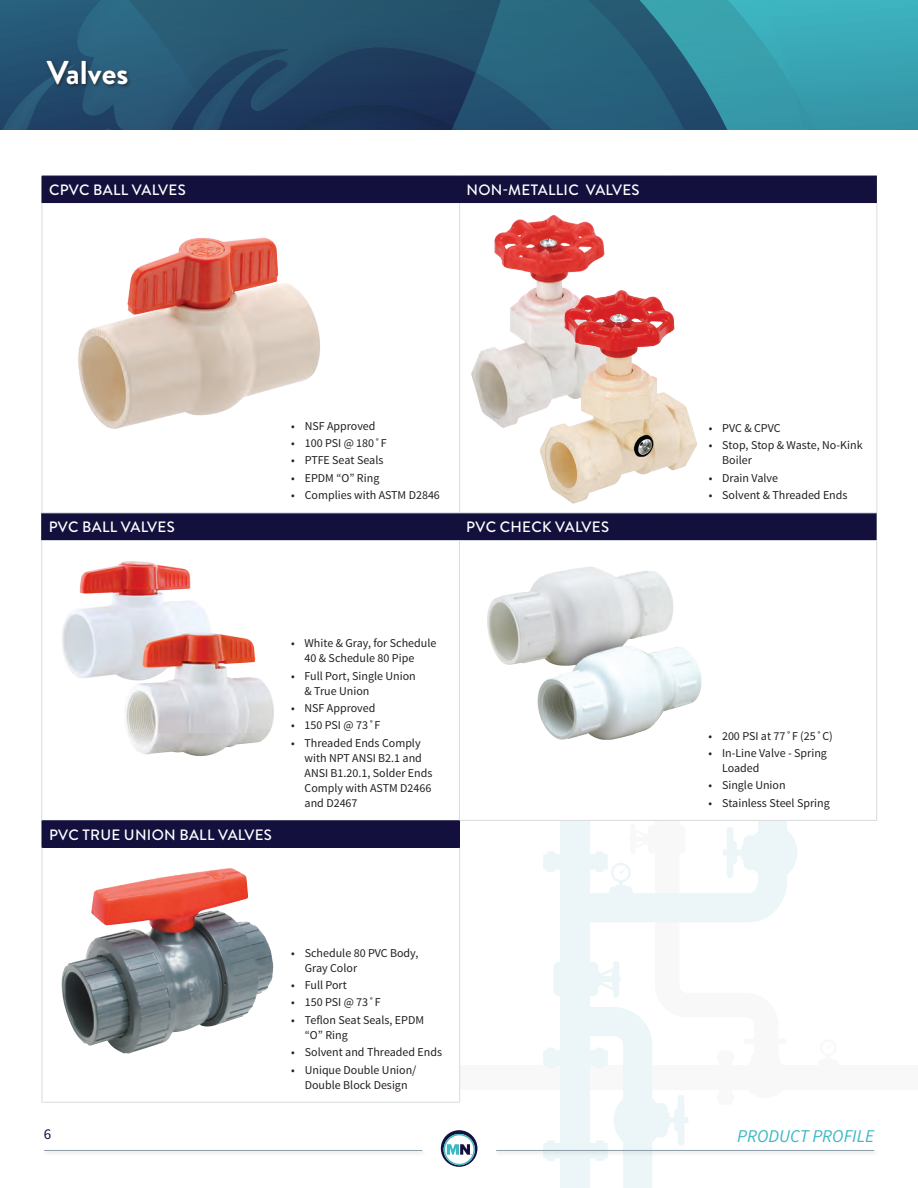
<style>
.page{position:relative;width:918px;height:1188px;background:#fff}
.page>*{position:absolute;margin:0;border:0;box-sizing:border-box;transform-origin:0 0}
._30_Chapter_Orbitron{font:700 33px "Brandon Grotesque";color:#fff}
.t1{font:italic 18px "Source Sans Pro";color:#3fb9c4}
._8_Table_Header_Sour{font:500 15px "Brandon Grotesque";letter-spacing:.02em;color:#fff}
.t2{font:15px "Source Sans Pro";color:#13103e}
.t3{font:12px/15px "Source Sans Pro";color:#231f20}
</style>
<div class="page">
<svg style="left:0;top:0;width:917px;height:130px;background:#296680"></svg>
<hr style="left:917px;top:0;width:1px;height:192px;background:#13103e">
<svg style="left:441px;top:1130px;width:36px;height:37px"></svg>
<div style="left:42px;top:1148px;width:385px;height:8px;background:#f5f5f5"></div>
<hr style="left:44px;top:1150px;width:378px;height:1px;background:#90a0aa">
<div style="left:449px;top:1065px;width:469px;height:25px;background:#f8f8f8"></div>
<svg style="left:543px;top:821px;width:254px;height:367px"></svg>
<div style="left:494px;top:1148px;width:385px;height:8px;background:#231f20;opacity:.3"></div>
<hr style="left:496px;top:1150px;width:378px;height:1px;background:#90a0aa">
<div style="left:45px;top:59px;width:88px;height:30px;background:#231f20;opacity:.75"></div>
<div style="left:41px;top:513px;width:836px;height:27px;background:#13103e"></div>
<hr style="left:459px;top:540px;width:1px;height:280px;background:#d7dbde">
<hr style="left:251px;top:820px;width:208px;height:1px;background:#d7dbde">
<hr style="left:459px;top:820px;width:209px;height:1px;background:#d7dbde">
<hr style="left:41px;top:540px;width:1px;height:280px;background:#d7dbde">
<hr style="left:42px;top:820px;width:209px;height:1px;background:#d7dbde">
<hr style="left:876px;top:540px;width:1px;height:280px;background:#d7dbde">
<hr style="left:668px;top:820px;width:209px;height:1px;background:#d7dbde">
<div style="left:42px;top:821px;width:418px;height:281px;background:#fff"></div>
<div style="left:42px;top:821px;width:418px;height:27px;background:#13103e"></div>
<hr style="left:459px;top:848px;width:1px;height:254px;background:#d7dbde">
<hr style="left:251px;top:1102px;width:209px;height:1px;background:#d7dbde">
<hr style="left:42px;top:848px;width:1px;height:254px;background:#d7dbde">
<hr style="left:42px;top:1102px;width:209px;height:1px;background:#d7dbde">
<div style="left:42px;top:177px;width:835px;height:26px;background:#13103e"></div>
<hr style="left:42px;top:176px;width:209px;height:1px;background:#13103e">
<hr style="left:251px;top:176px;width:209px;height:1px;background:#13103e">
<hr style="left:877px;top:203px;width:1px;height:310px;background:#d7dbde">
<hr style="left:251px;top:513px;width:209px;height:1px;background:#d7dbde">
<hr style="left:668px;top:513px;width:209px;height:1px;background:#d7dbde">
<hr style="left:460px;top:176px;width:208px;height:1px;background:#13103e">
<hr style="left:668px;top:176px;width:209px;height:1px;background:#13103e">
<hr style="left:42px;top:203px;width:1px;height:310px;background:#d7dbde">
<hr style="left:42px;top:513px;width:209px;height:1px;background:#d7dbde">
<hr style="left:459px;top:203px;width:1px;height:310px;background:#d7dbde">
<hr style="left:460px;top:513px;width:208px;height:1px;background:#d7dbde">
<img style="left:471px;top:215px;width:134px;height:213px">
<img style="left:538px;top:287px;width:159px;height:217px">
<img style="left:78px;top:237px;width:242px;height:192px">
<img style="left:62px;top:561px;width:212px;height:195px">
<img style="left:62px;top:868px;width:211px;height:186px">
<img style="left:487px;top:567px;width:215px;height:173px">
<p class="_30_Chapter_Orbitron" style="left:47px;top:49px;width:83px">Valves</p>
<p class="_8_Table_Header_Sour" style="left:49px;top:179px;width:138px">CPVC BALL VALVES</p>
<p class="_8_Table_Header_Sour" style="left:467px;top:179px;width:175px">NON-METALLIC VALVES</p>
<p class="t3" style="left:291px;top:418px;width:86px">• NSF Approved</p>
<p class="t3" style="left:291px;top:436px;width:97px">• 100 PSI @ 180˚F</p>
<p class="t3" style="left:291px;top:453px;width:94px">• PTFE Seat Seals</p>
<p class="t3" style="left:291px;top:471px;width:90px">• EPDM “O” Ring</p>
<p class="t3" style="left:291px;top:488px;width:150px">• Complies with ASTM D2846</p>
<p class="_8_Table_Header_Sour" style="left:49px;top:517px;width:127px">PVC BALL VALVES</p>
<p class="_8_Table_Header_Sour" style="left:466px;top:517px;width:144px">PVC CHECK VALVES</p>
<p class="_8_Table_Header_Sour" style="left:49px;top:824px;width:224px">PVC TRUE UNION BALL VALVES</p>
<p class="t3" style="left:305px;top:636px;width:133px;text-indent:-14px">• White &amp; Gray, for Schedule<br>40 &amp; Schedule 80 Pipe</p>
<p class="t3" style="left:305px;top:668px;width:113px;text-indent:-14px">• Full Port, Single Union &amp; True Union</p>
<p class="t3" style="left:291px;top:701px;width:86px">• NSF Approved</p>
<p class="t3" style="left:291px;top:718px;width:91px">• 150 PSI @ 73˚F</p>
<p class="t3" style="left:305px;top:736px;width:129px;text-indent:-14px">• Threaded Ends Comply with NPT ANSI B2.1 and<br>ANSI B1.20.1, Solder Ends<br>Comply with ASTM D2466 and D2467</p>
<p class="t3" style="left:305px;top:945px;width:115px;text-indent:-14px">• Schedule 80 PVC Body,<br>Gray Color</p>
<p class="t3" style="left:291px;top:978px;width:57px">• Full Port</p>
<p class="t3" style="left:291px;top:995px;width:91px">• 150 PSI @ 73˚F</p>
<p class="t3" style="left:305px;top:1013px;width:121px;text-indent:-14px">• Teflon Seat Seals, EPDM “O” Ring</p>
<p class="t3" style="left:291px;top:1045px;width:152px">• Solvent and Threaded Ends</p>
<p class="t3" style="left:291px;top:1062px;width:127px;text-align:center">• Unique Double Union/<br>Double Block Design</p>
<p class="t3" style="left:709px;top:421px;width:73px">• PVC &amp; CPVC</p>
<p class="t3" style="left:722px;top:438px;width:142px;text-indent:-14px">• Stop, Stop &amp; Waste, No-Kink<br>Boiler</p>
<p class="t3" style="left:709px;top:471px;width:71px">• Drain Valve</p>
<p class="t3" style="left:709px;top:488px;width:140px">• Solvent &amp; Threaded Ends</p>
<p class="t3" style="left:709px;top:728px;width:126px">• 200 PSI at 77˚F (25˚C)</p>
<p class="t3" style="left:722px;top:746px;width:106px;text-indent:-14px">• In-Line Valve - Spring<br>Loaded</p>
<p class="t3" style="left:709px;top:778px;width:79px">• Single Union</p>
<p class="t3" style="left:709px;top:796px;width:123px">• Stainless Steel Spring</p>
<p class="t2" style="left:44px;top:1125px;width:9px">6</p>
<h2 class="t1" style="left:737px;top:1125px;width:138px">PRODUCT PROFILE</h2>
</div>
